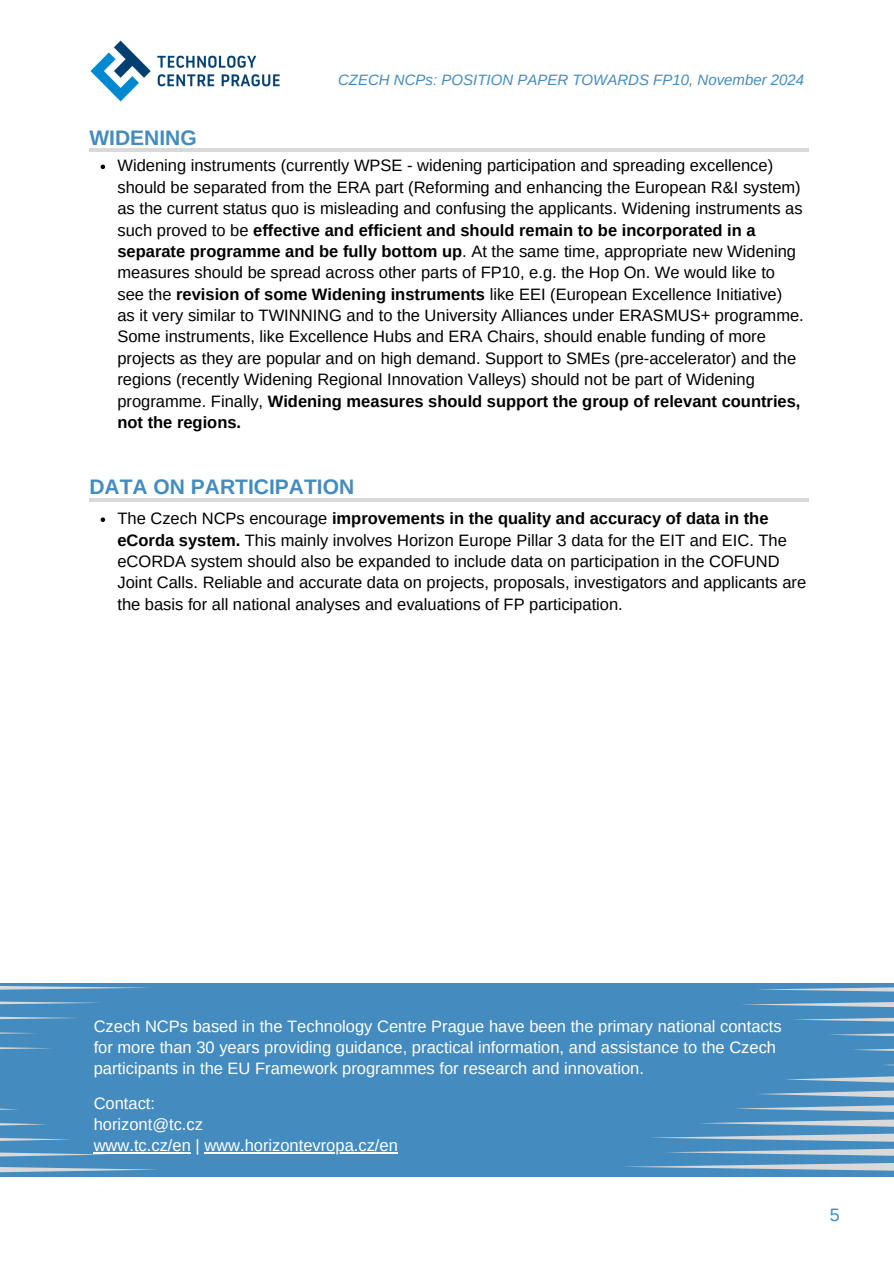
<style>
.page{position:relative;width:894px;height:1264px;background:#fff}
.page>*{position:absolute;margin:0;border:0;box-sizing:border-box;transform-origin:0 0}
.t1{font:700 21px "Arimo";color:#448bbf}
.t2{font:18px "Arimo";color:#448bbf}
.t3{font:16.5px/21.3px "Arimo";color:#000}
.t4{font:16.5px/21.3px "Arimo";color:#fff}
.t5{font:italic 15px "Arimo";color:#448bbf}
.s1{font-weight:700}
</style>
<div class="page">
<svg style="left:101px;top:165px;width:4px;height:4px"></svg>
<div style="left:0;top:983px;width:893px;height:193px;background:#448bbf"></div>
<svg style="left:0;top:986px;width:151px;height:4px"></svg>
<svg style="left:0;top:1001px;width:100px;height:4px"></svg>
<svg style="left:0;top:1016px;width:77px;height:4px"></svg>
<svg style="left:0;top:1032px;width:36px;height:2px"></svg>
<svg style="left:0;top:1047px;width:51px;height:2px"></svg>
<svg style="left:758px;top:987px;width:135px;height:5px"></svg>
<svg style="left:742px;top:1002px;width:151px;height:6px"></svg>
<svg style="left:883px;top:1064px;width:10px;height:2px"></svg>
<svg style="left:853px;top:1048px;width:40px;height:3px"></svg>
<svg style="left:830px;top:1033px;width:63px;height:4px"></svg>
<svg style="left:793px;top:1017px;width:100px;height:5px"></svg>
<svg style="left:624px;top:1163px;width:269px;height:7px"></svg>
<svg style="left:666px;top:1148px;width:227px;height:8px"></svg>
<svg style="left:651px;top:1133px;width:242px;height:8px"></svg>
<svg style="left:785px;top:1076px;width:108px;height:7px"></svg>
<svg style="left:758px;top:1090px;width:135px;height:7px"></svg>
<svg style="left:735px;top:1105px;width:158px;height:7px"></svg>
<svg style="left:700px;top:1119px;width:193px;height:8px"></svg>
<svg style="left:0;top:1167px;width:158px;height:6px"></svg>
<svg style="left:0;top:1108px;width:18px;height:2px"></svg>
<svg style="left:0;top:1123px;width:47px;height:3px"></svg>
<svg style="left:0;top:1138px;width:70px;height:3px"></svg>
<svg style="left:0;top:1152px;width:109px;height:5px"></svg>
<svg style="left:101px;top:517px;width:4px;height:5px"></svg>
<hr style="left:94px;top:1152px;width:97px;height:1px;background:#fff">
<hr style="left:204px;top:1152px;width:194px;height:1px;background:#fff">
<hr style="left:89px;top:149px;width:719px;height:3px;background:#d9d9d9">
<hr style="left:89px;top:498px;width:719px;height:3px;background:#d9d9d9">
<img style="left:90px;top:40px;width:190px;height:62px">
<p class="t1" style="left:89px;top:125px;width:109px">WIDENING</p>
<p class="t5" style="left:338px;top:71px;width:467px">CZECH NCPs: POSITION PAPER TOWARDS FP10, November 2024</p>
<p class="t3" style="left:117px;top:155px;width:687px">Widening instruments (currently WPSE - widening participation and spreading excellence) should be separated from the ERA part (Reforming and enhancing the European R&amp;I system) as the current status quo is misleading and confusing the applicants. Widening instruments as such proved to be <span class="s1">effective and efficient and should remain to be incorporated in a separate programme and be fully bottom up</span>. At the same time, appropriate new Widening measures should be spread across other parts of FP10, e.g. the Hop On. We would like to see the <span class="s1">revision of some Widening instruments</span> like EEI (European Excellence Initiative) as it very similar to TWINNING and to the University Alliances under ERASMUS+ programme.<br>Some instruments, like Excellence Hubs and ERA Chairs, should enable funding of more projects as they are popular and on high demand. Support to SMEs (pre-accelerator) and the regions (recently Widening Regional Innovation Valleys) should not be part of Widening programme. Finally, <span class="s1">Widening measures should support the group of relevant countries, not the regions.</span></p>
<h1 class="t1" style="left:89px;top:475px;width:266px">DATA ON PARTICIPATION</h1>
<p class="t3" style="left:117px;top:508px;width:690px">The Czech NCPs encourage <span class="s1">improvements in the quality and accuracy of data in the eCorda system.</span> This mainly involves Horizon Europe Pillar 3 data for the EIT and EIC. The eCORDA system should also be expanded to include data on participation in the COFUND Joint Calls. Reliable and accurate data on projects, proposals, investigators and applicants are the basis for all national analyses and evaluations of FP participation.</p>
<p class="t4" style="left:94px;top:1015px;width:689px">Czech NCPs based in the Technology Centre Prague have been the primary national contacts for more than 30 years providing guidance, practical information, and assistance to the Czech participants in the EU Framework programmes for research and innovation.</p>
<h1 class="t4" style="left:94px;top:1092px;width:63px">Contact:</h1>
<p class="t4" style="left:94px;top:1113px;width:111px">horizont@tc.cz</p>
<p class="t4" style="left:94px;top:1134px;width:305px">www.tc.cz/en | www.horizontevropa.cz/en</p>
<p class="t2" style="left:829px;top:1204px;width:12px">5</p>
</div>
